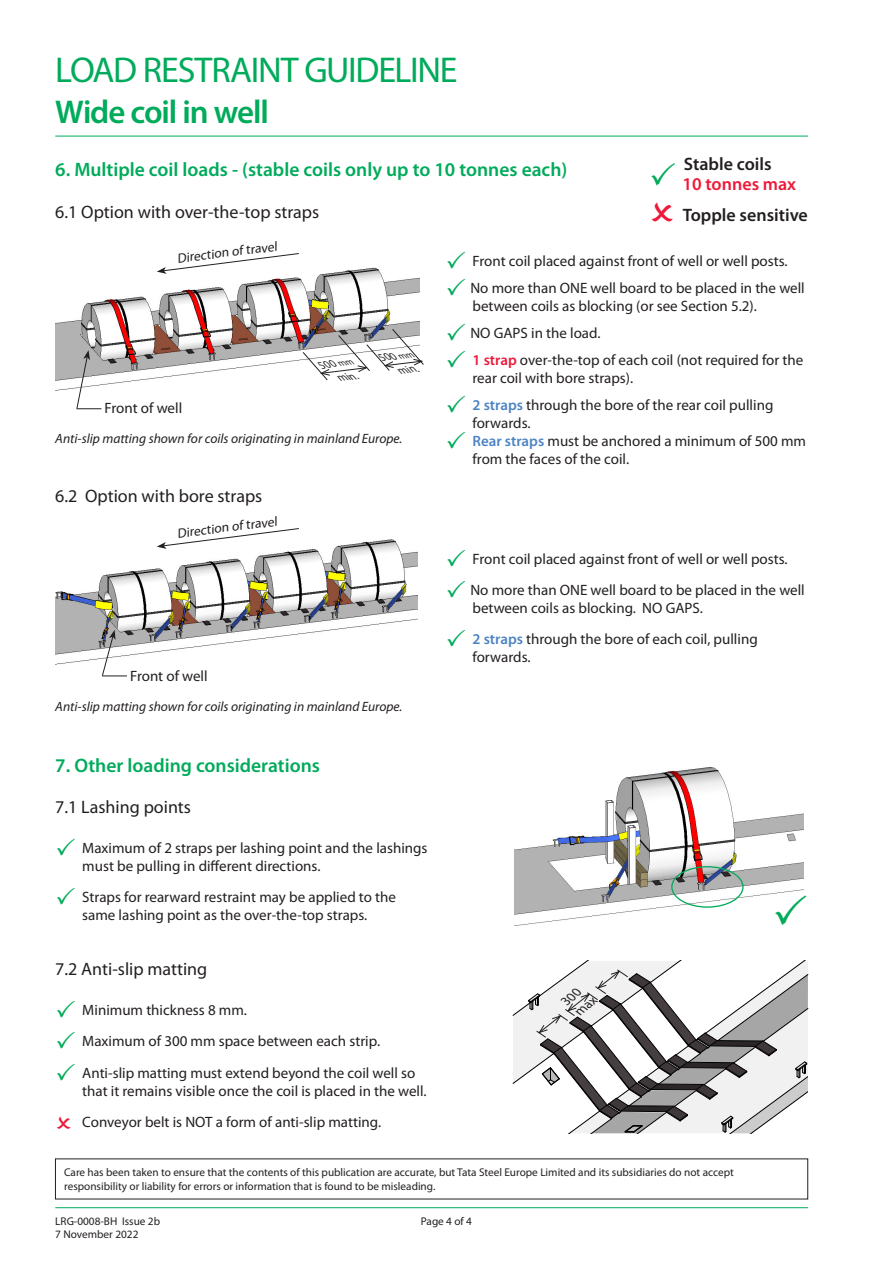
<style>
.page{position:relative;width:893px;height:1263px;background:#fff}
.page>*{position:absolute;margin:0;border:0;box-sizing:border-box;transform-origin:0 0}
.t1{font:36px "Myriad Pro";letter-spacing:-.035em;color:#00ab5b}
.t2{font:600 33px "Myriad Pro";letter-spacing:-.035em;color:#00ab5b}
.t3{font:600 19.5px "Myriad Pro";color:#00ab5b}
.t4{font:18px "Myriad Pro";color:#231f20}
.t5{font:600 18px "Myriad Pro";color:#231f20}
.t6{font:600 18px "Myriad Pro";color:#ed1a3a}
.t7{font:15px/18px "Myriad Pro";color:#231f20}
.t8{font:italic 13.5px "Myriad Pro";color:#231f20}
.t9{font:13.5px "Myriad Pro";color:#231f20}
.t10{font:11.25px "Myriad Pro";color:#231f20}
.t11{font:italic 10.8px "Myriad Pro";color:#231f20}
.s1{font-size:9px}
.s2{font-weight:600;color:#ed1a3a}
.s3{font-weight:600;color:#4d84c4}
</style>
<div class="page">
<hr style="left:55px;top:1207px;width:753px;height:1px;background:#00ab5b">
<hr style="left:55px;top:136px;width:753px;height:1px;background:#00ab5b">
<img style="left:55px;top:267px;width:364px;height:124px">
<img style="left:55px;top:539px;width:363px;height:126px">
<img style="left:515px;top:767px;width:288px;height:159px">
<div style="left:671px;top:866px;width:73px;height:42px;border:1px solid #00ab5b;border-radius:50%"></div>
<svg style="left:76px;top:350px;width:25px;height:59px"></svg>
<svg style="left:157px;top:528px;width:143px;height:21px"></svg>
<svg style="left:101px;top:630px;width:26px;height:46px"></svg>
<svg style="left:157px;top:253px;width:143px;height:21px"></svg>
<svg style="left:303px;top:329px;width:121px;height:51px"></svg>
<svg style="left:775px;top:894px;width:28px;height:31px"></svg>
<svg style="left:513px;top:961px;width:295px;height:172px"></svg>
<p class="t1" style="left:55px;top:48px;width:404px">LOAD RESTRAINT GUIDELINE</p>
<p class="t2" style="left:55px;top:91px;width:215px">Wide coil in well</p>
<p class="t3" style="left:55px;top:157px;width:514px">6. Multiple coil loads - (stable coils only up to 10 tonnes each)</p>
<p class="t4" style="left:55px;top:200px;width:266px">6.1 Option with over-the-top straps</p>
<p class="t5" style="left:684px;top:153px;width:89px">Stable coils</p>
<p class="t6" style="left:682px;top:172px;width:115px">10 tonnes max</p>
<p class="t5" style="left:683px;top:203px;width:127px">Topple sensitive</p>
<p class="t9" style="left:176px;top:250px;width:102px;rotate:-7deg">Direction of travel</p>
<p class="t7" style="left:105px;top:399px;width:79px">Front of well</p>
<p class="t11" style="left:320px;top:358px;width:35px;rotate:-7deg">500 <span class="s1">mm</span></p>
<p class="t11" style="left:339px;top:371px;width:21px;rotate:-7deg">min.</p>
<p class="t11" style="left:381px;top:351px;width:35px;rotate:-7deg">500 <span class="s1">mm</span></p>
<p class="t11" style="left:399px;top:363px;width:21px;rotate:-7deg">min.</p>
<p class="t8" style="left:55px;top:430px;width:349px">Anti-slip matting shown for coils originating in mainland Europe.</p>
<p class="t4" style="left:55px;top:485px;width:209px">6.2 Option with bore straps</p>
<p class="t9" style="left:176px;top:525px;width:102px;rotate:-7deg">Direction of travel</p>
<p class="t7" style="left:130px;top:667px;width:79px">Front of well</p>
<p class="t8" style="left:55px;top:698px;width:349px">Anti-slip matting shown for coils originating in mainland Europe.</p>
<p class="t3" style="left:55px;top:753px;width:266px">7. Other loading considerations</p>
<p class="t4" style="left:55px;top:796px;width:137px">7.1 Lashing points</p>
<p class="t7" style="left:82px;top:839px;width:347px">Maximum of 2 straps per lashing point and the lashings must be pulling in different directions.</p>
<p class="t7" style="left:82px;top:888px;width:315px">Straps for rearward restraint may be applied to the same lashing point as the over-the-top straps.</p>
<p class="t4" style="left:55px;top:957px;width:154px">7.2 Anti-slip matting</p>
<p class="t7" style="left:82px;top:1001px;width:166px">Minimum thickness 8 mm.</p>
<p class="t7" style="left:82px;top:1032px;width:299px">Maximum of 300 mm space between each strip.</p>
<p class="t7" style="left:82px;top:1063px;width:346px">Anti-slip matting must extend beyond the coil well so that it remains visible once the coil is placed in the well.</p>
<p class="t7" style="left:82px;top:1112px;width:300px">Conveyor belt is NOT a form of anti-slip matting.</p>
<p class="t7" style="left:472px;top:251px;width:317px">Front coil placed against front of well or well posts.</p>
<p class="t7" style="left:470px;top:278px;width:336px">No more than ONE well board to be placed in the well between coils as blocking (or see Section 5.2).</p>
<p class="t7" style="left:470px;top:323px;width:132px">NO GAPS in the load.</p>
<p class="t7" style="left:472px;top:350px;width:332px"><span class="s2">1 strap</span> over-the-top of each coil (not required for the rear coil with bore straps).</p>
<p class="t7" style="left:472px;top:395px;width:302px"><span class="s3">2 straps</span> through the bore of the rear coil pulling forwards.</p>
<p class="t7" style="left:472px;top:432px;width:335px"><span class="s3">Rear straps</span> must be anchored a minimum of 500 mm from the faces of the coil.</p>
<p class="t7" style="left:472px;top:549px;width:317px">Front coil placed against front of well or well posts.</p>
<p class="t7" style="left:470px;top:581px;width:336px">No more than ONE well board to be placed in the well between coils as blocking. NO GAPS.</p>
<p class="t7" style="left:472px;top:630px;width:287px"><span class="s3">2 straps</span> through the bore of each coil, pulling forwards.</p>
<p class="t10" style="left:64px;top:1165px;width:671px">Care has been taken to ensure that the contents of this publication are accurate, but Tata Steel Europe Limited and its subsidiaries do not accept</p>
<p class="t10" style="left:64px;top:1179px;width:373px">responsibility or liability for errors or information that is found to be misleading.</p>
<p class="t10" style="left:55px;top:1214px;width:106px">LRG-0008-BH Issue 2b</p>
<p class="t10" style="left:421px;top:1214px;width:53px">Page 4 of 4</p>
<p class="t10" style="left:55px;top:1227px;width:85px">7 November 2022</p>
</div>
